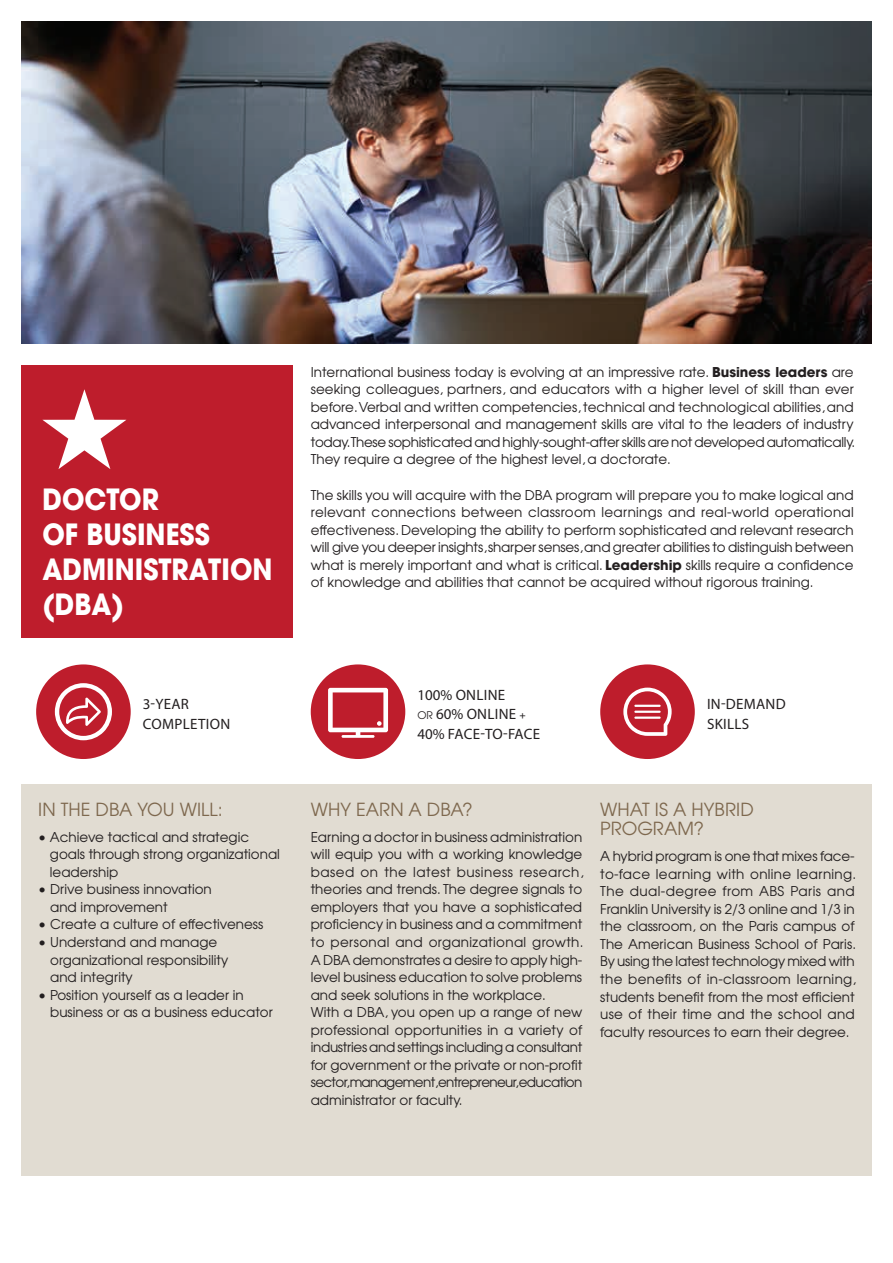
<style>
.page{position:relative;width:893px;height:1263px;background:#fff}
.page>*{position:absolute;margin:0;border:0;box-sizing:border-box;transform-origin:0 0}
.t1{font:700 29.1px/34.8px "Avant Garde";color:#fff;scale:.91 1}
.t2{font:18px/19.5px "Avant Garde";color:#7e684e}
.t3{font:15px/19.5px "Myriad Pro";letter-spacing:.02em;color:#231f20}
.t4{font:13.5px/17.5px "Avant Garde";color:#231f20}
.s1{font-weight:700}
.s2{font-family:"Avant Garde";font-size:10.5px}
</style>
<div class="page">
<div style="left:21px;top:784px;width:851px;height:392px;background:#e1dcd2"></div>
<img style="left:21px;top:21px;width:851px;height:323px">
<div style="left:21px;top:366px;width:272px;height:272px;background:#be1d2c"></div>
<svg style="left:42px;top:389px;width:84px;height:80px"></svg>
<div style="left:600px;top:664px;width:95px;height:95px;background:#be1d2c;border-radius:50%"></div>
<div style="left:311px;top:664px;width:94px;height:95px;background:#be1d2c;border-radius:50%"></div>
<div style="left:36px;top:664px;width:95px;height:95px;background:#be1d2c;border-radius:50%"></div>
<svg style="left:55px;top:683px;width:57px;height:57px"></svg>
<svg style="left:328px;top:688px;width:60px;height:50px"></svg>
<svg style="left:623px;top:688px;width:49px;height:48px"></svg>
<h1 class="t1" style="left:42px;top:482px;width:254px">DOCTOR<br>OF BUSINESS<br>ADMINISTRATION (DBA)</h1>
<p class="t3" style="left:143px;top:694px;width:89px">3-YEAR<br>COMPLETION</p>
<h2 class="t2" style="left:38px;top:799px;width:186px">IN THE DBA YOU WILL:</h2>
<p class="t4" style="left:50px;top:828px;width:232px;text-indent:-12px">• Achieve tactical and strategic goals through strong organizational leadership</p>
<p class="t4" style="left:50px;top:880px;width:163px;text-indent:-12px">• Drive business innovation and improvement</p>
<p class="t4" style="left:38px;top:915px;width:227px">• Create a culture of effectiveness</p>
<p class="t4" style="left:50px;top:933px;width:180px;text-indent:-12px">• Understand and manage organizational responsibility and integrity</p>
<p class="t4" style="left:50px;top:986px;width:224px;text-indent:-12px">• Position yourself as a leader in business or as a business educator</p>
<p class="t4" style="left:311px;top:363px;width:546px">International business today is evolving at an impressive rate. <span class="s1">Business leaders</span> are seeking colleagues, partners, and educators with a higher level of skill than ever before. Verbal and written competencies, technical and technological abilities, and advanced interpersonal and management skills are vital to the leaders of industry today.These sophisticated and highly-sought-after skills are not developed automatically.<br>They require a degree of the highest level, a doctorate.</p>
<p class="t4" style="left:311px;top:486px;width:544px;text-align:justify">The skills you will acquire with the DBA program will prepare you to make logical and relevant connections between classroom learnings and real-world operational effectiveness. Developing the ability to perform sophisticated and relevant research will give you deeper insights, sharper senses, and greater abilities to distinguish between what is merely important and what is critical. <span class="s1">Leadership</span> skills require a confidence of knowledge and abilities that cannot be acquired without rigorous training.</p>
<p class="t3" style="left:417px;top:685px;width:124px">100% ONLINE<br><span class="s2">OR</span> 60% ONLINE <span class="s2">+<br></span>40% FACE-TO-FACE</p>
<p class="t3" style="left:707px;top:694px;width:80px">IN-DEMAND<br>SKILLS</p>
<h2 class="t2" style="left:311px;top:799px;width:164px">WHY EARN A DBA?</h2>
<p class="t4" style="left:311px;top:828px;width:274px">Earning a doctor in business administration will equip you with a working knowledge based on the latest business research, theories and trends. The degree signals to employers that you have a sophisticated proficiency in business and a commitment to personal and organizational growth.<br>A DBA demonstrates a desire to apply high&shy;level business education to solve problems and seek solutions in the workplace.<br>With a DBA, you open up a range of new professional opportunities in a variety of industries and settings including a consultant for government or the private or non-profit sector,management,entrepreneur,education administrator or faculty.</p>
<h2 class="t2" style="left:600px;top:799px;width:155px">WHAT IS A HYBRID<br>PROGRAM?</h2>
<p class="t4" style="left:600px;top:847px;width:258px">A hybrid program is one that mixes face&shy;to-face learning with online learning.<br>The dual-degree from ABS Paris and Franklin University is 2/3 online and 1/3 in the classroom, on the Paris campus of The American Business School of Paris.<br>By using the latest technology mixed with the benefits of in-classroom learning, students benefit from the most efficient use of their time and the school and faculty resources to earn their degree.</p>
</div>
